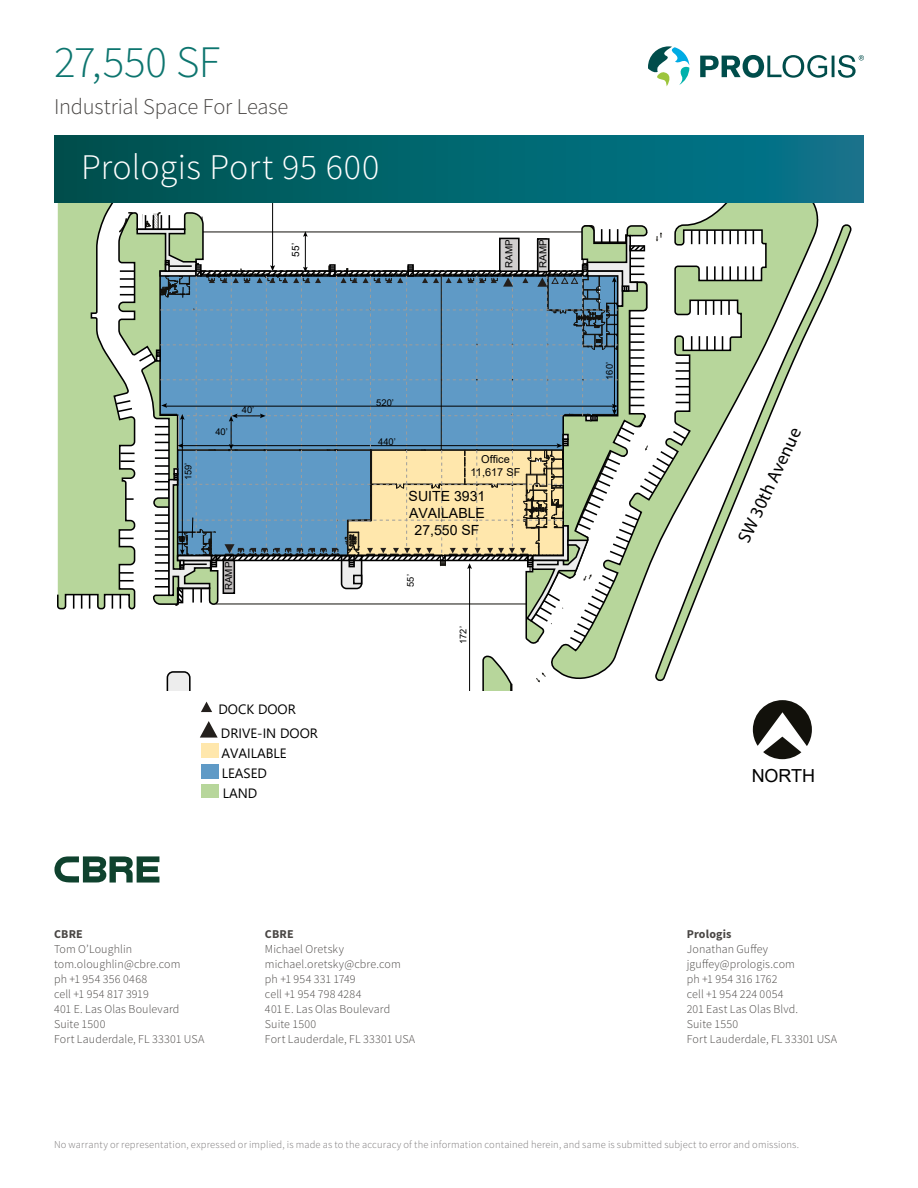
<style>
.page{position:relative;width:918px;height:1188px;background:#fff}
.page>*{position:absolute;margin:0;border:0;box-sizing:border-box;transform-origin:0 0}
.t1{font:300 45px "Source Sans Pro";letter-spacing:-.01em;color:#0d756f}
.t2{font:300 36px "Source Sans Pro";letter-spacing:.01em;color:#fff}
.t3{font:300 22.5px "Source Sans Pro";letter-spacing:-.01em;color:#494644}
.t4{font:18.3px "Myriad Pro";color:#000}
.t5{font:18px "Arial";color:#000}
.t6{font:13.95px/16.8px "Arial";color:#000;text-align:center}
.t7{font:13.5px "Segoe UI";color:#000}
.t8{font:300 12px/15px "Source Sans Pro";letter-spacing:.01em;color:#494644}
.t9{font:700 12px "Source Sans Pro";letter-spacing:.015em;color:#494644}
.t10{font:10.95px/13px "Arial";color:#000;text-align:center}
.t11{font:300 10.5px "Source Sans Pro";letter-spacing:.015em;color:#7b7879}
.t12{font:10.05px "Arial";color:#000}
.t13{font:9.9px "Arial";color:#000}
.t14{font:9.3px "Arial";color:#000}
</style>
<div class="page">
<svg style="left:54px;top:135px;width:810px;height:67px;background:#01646e"></svg>
<svg style="left:648px;top:46px;width:41px;height:40px"></svg>
<svg style="left:700px;top:55px;width:164px;height:23px"></svg>
<svg style="left:536px;top:673px;width:10px;height:9px"></svg>
<svg style="left:482px;top:655px;width:31px;height:35px"></svg>
<svg style="left:821px;top:224px;width:31px;height:79px"></svg>
<svg style="left:551px;top:203px;width:270px;height:479px"></svg>
<svg style="left:166px;top:671px;width:25px;height:19px"></svg>
<hr style="left:469px;top:567px;width:1px;height:123px;background:#000">
<svg style="left:57px;top:203px;width:674px;height:443px"></svg>
<div style="left:500px;top:238px;width:19px;height:33px;background:#d0cece"></div>
<div style="left:499px;top:238px;width:21px;height:34px;border:2px solid #000"></div>
<svg style="left:54px;top:856px;width:105px;height:27px"></svg>
<svg style="left:753px;top:700px;width:59px;height:59px"></svg>
<div style="left:201px;top:785px;width:18px;height:13px;background:#b7d69b"></div>
<div style="left:201px;top:764px;width:17px;height:14px;background:#5f9ac6"></div>
<div style="left:201px;top:744px;width:17px;height:14px;background:#ffe7ac"></div>
<svg style="left:200px;top:721px;width:18px;height:17px"></svg>
<svg style="left:201px;top:702px;width:11px;height:10px"></svg>
<h1 class="t1" style="left:54px;top:34px;width:168px">27,550 SF</h1>
<h3 class="t3" style="left:54px;top:93px;width:236px">Industrial Space For Lease</h3>
<h2 class="t2" style="left:81px;top:145px;width:300px">Prologis Port 95 600</h2>
<p class="t12" style="left:289px;top:257px;width:15px;rotate:-90deg">55’</p>
<p class="t13" style="left:536px;top:268px;width:30px;rotate:-90deg">RAMP</p>
<p class="t13" style="left:502px;top:268px;width:30px;rotate:-90deg">RAMP</p>
<p class="t14" style="left:182px;top:480px;width:19px;rotate:-90deg">159’</p>
<p class="t14" style="left:215px;top:425px;width:14px">40’</p>
<p class="t14" style="left:242px;top:404px;width:14px">40’</p>
<p class="t13" style="left:222px;top:590px;width:30px;rotate:-90deg">RAMP</p>
<p class="t7" style="left:218px;top:696px;width:79px">DOCK DOOR</p>
<p class="t7" style="left:221px;top:720px;width:99px">DRIVE-IN DOOR</p>
<p class="t7" style="left:221px;top:740px;width:67px">AVAILABLE</p>
<p class="t7" style="left:222px;top:761px;width:47px">LEASED</p>
<p class="t7" style="left:223px;top:781px;width:36px">LAND</p>
<p class="t14" style="left:376px;top:396px;width:19px">520’</p>
<p class="t14" style="left:378px;top:435px;width:19px">440’</p>
<p class="t10" style="left:470px;top:453px;width:51px">Office<br>11,617 SF</p>
<p class="t6" style="left:409px;top:488px;width:78px">SUITE 3931<br>AVAILABLE<br>27,550 SF</p>
<p class="t14" style="left:404px;top:587px;width:14px;rotate:-90deg">55’</p>
<p class="t14" style="left:457px;top:644px;width:19px;rotate:-90deg">172’</p>
<p class="t9" style="left:54px;top:926px;width:30px">CBRE</p>
<p class="t8" style="left:54px;top:942px;width:152px">Tom O’Loughlin tom.oloughlin@cbre.com<br>ph +1 954 356 0468<br>cell +1 954 817 3919<br>401 E. Las Olas Boulevard<br>Suite 1500<br>Fort Lauderdale, FL 33301 USA</p>
<p class="t9" style="left:265px;top:926px;width:30px">CBRE</p>
<p class="t8" style="left:265px;top:942px;width:152px">Michael Oretsky michael.oretsky@cbre.com ph +1 954 331 1749<br>cell +1 954 798 4284<br>401 E. Las Olas Boulevard<br>Suite 1500<br>Fort Lauderdale, FL 33301 USA</p>
<p class="t14" style="left:603px;top:380px;width:19px;rotate:-90deg">160’</p>
<h3 class="t4" style="left:733px;top:537px;width:126px;rotate:-65deg">SW 30th Avenue</h3>
<h3 class="t5" style="left:752px;top:763px;width:65px">NORTH</h3>
<p class="t9" style="left:687px;top:926px;width:46px">Prologis</p>
<p class="t8" style="left:687px;top:942px;width:152px">Jonathan Guffey jguffey@prologis.com<br>ph +1 954 316 1762<br>cell +1 954 224 0054<br>201 East Las Olas Blvd.<br>Suite 1550<br>Fort Lauderdale, FL 33301 USA</p>
<p class="t11" style="left:54px;top:1138px;width:747px">No warranty or representation, expressed or implied, is made as to the accuracy of the information contained herein, and same is submitted subject to error and omissions.</p>
</div>
